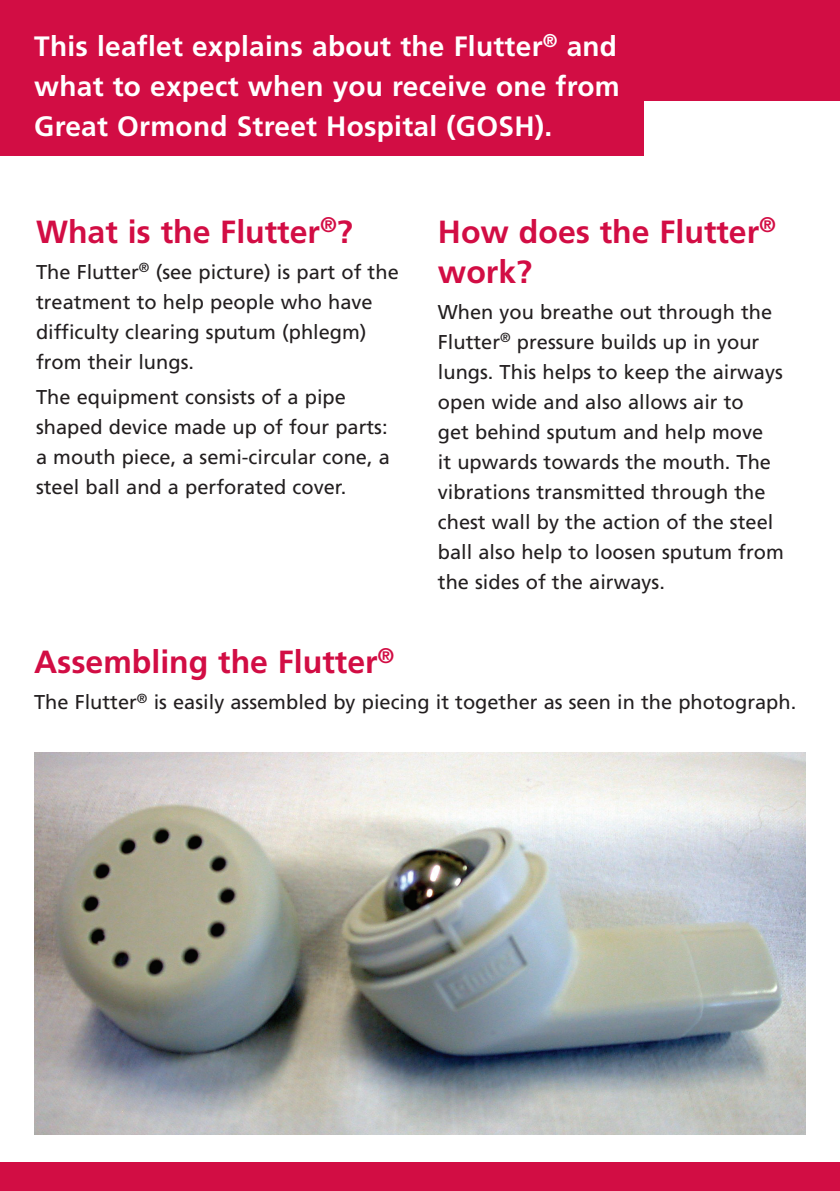
<style>
.page{position:relative;width:840px;height:1191px;background:#fff}
.page>*{position:absolute;margin:0;border:0;box-sizing:border-box;transform-origin:0 0}
.t1{font:700 32px/40px "Frutiger";color:#d20d44}
.t2{font:700 28px/40px "Frutiger";letter-spacing:.01em;color:#fff;text-align:justify}
.t3{font:20px/30px "Frutiger";color:#231f20}
</style>
<div class="page">
<div style="left:0;top:1162px;width:839px;height:29px;background:#d20d44"></div>
<div style="left:0;top:0;width:839px;height:100px;background:#d20d44"></div>
<div style="left:14px;top:14px;width:629px;height:142px;background:#d20d44"></div>
<img style="left:34px;top:753px;width:771px;height:381px">
<svg style="left:0;top:100px;width:14px;height:56px"></svg>
<h2 class="t2" style="left:34px;top:26px;width:586px">This leaflet explains about the Flutter<sup>®</sup> and what to expect when you receive one from Great Ormond Street Hospital (GOSH).</h2>
<h1 class="t1" style="left:36px;top:211px;width:318px">What is the Flutter<sup>®</sup>?</h1>
<p class="t3" style="left:36px;top:256px;width:364px">The Flutter<sup>®</sup> (see picture) is part of the treatment to help people who have difficulty clearing sputum (phlegm) from their lungs.</p>
<p class="t3" style="left:36px;top:382px;width:355px">The equipment consists of a pipe shaped device made up of four parts: a mouth piece, a semi-circular cone, a steel ball and a perforated cover.</p>
<h1 class="t1" style="left:437px;top:211px;width:339px">How does the Flutter<sup>® </sup>work?</h1>
<p class="t3" style="left:437px;top:296px;width:347px">When you breathe out through the Flutter<sup>®</sup> pressure builds up in your lungs. This helps to keep the airways open wide and also allows air to<br>get behind sputum and help move<br>it upwards towards the mouth. The vibrations transmitted through the chest wall by the action of the steel ball also help to loosen sputum from the sides of the airways.</p>
<h1 class="t1" style="left:34px;top:642px;width:362px">Assembling the Flutter<sup>®</sup></h1>
<p class="t3" style="left:34px;top:687px;width:763px">The Flutter<sup>®</sup> is easily assembled by piecing it together as seen in the photograph.</p>
</div>
